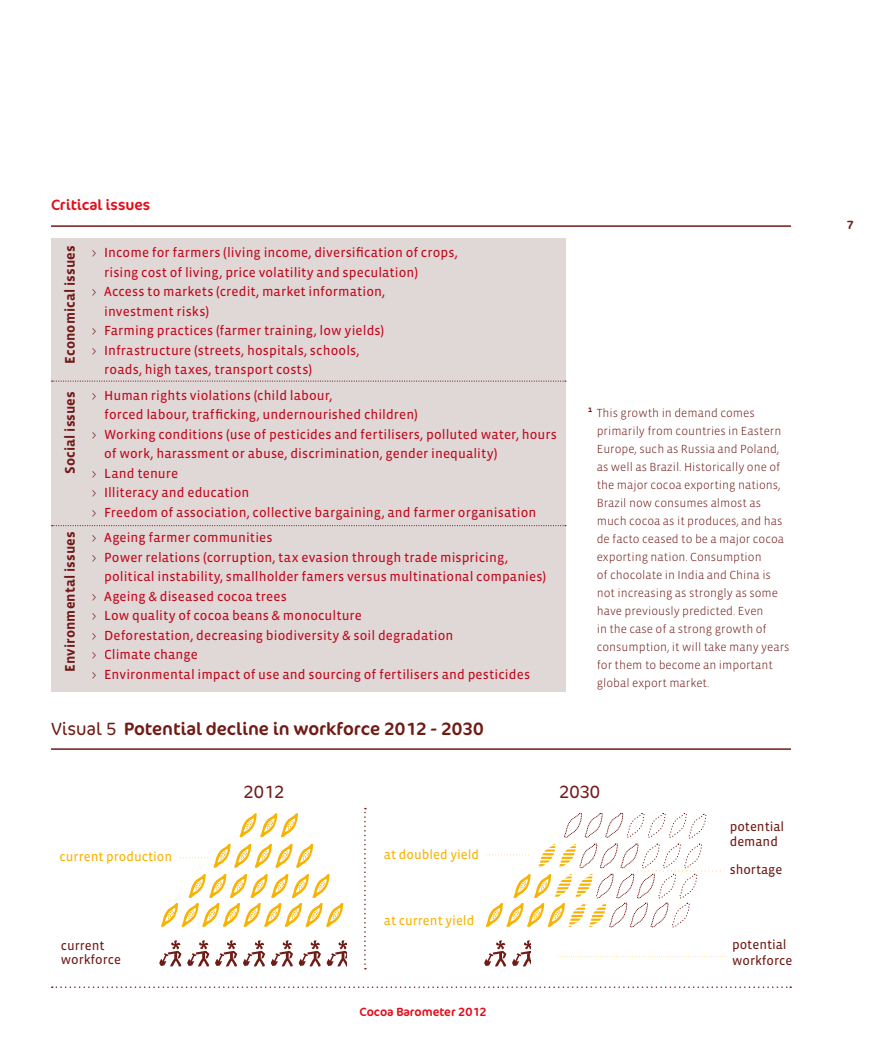
<style>
.page{position:relative;width:893px;height:1063px;background:#fff}
.page>*{position:absolute;margin:0;border:0;box-sizing:border-box;transform-origin:0 0}
.t1{font:700 19.65px "Vista Sans";color:#f8b202}
.t2{font:18px "Cocon OT";color:#701b16}
.t3{font:300 18px "Cocon OT";color:#701b16}
.t4{font:15px "Cocon OT";color:#e10d1a}
.t5{font:700 14.25px "Vista Sans";letter-spacing:.01em;color:#701b16}
.t6{font:13.5px "Vista Sans Reg";letter-spacing:.01em;color:#c10a1d}
.t7{font:13.2px/14.5px "Vista Sans Reg";color:#701b16}
.t8{font:13.2px "Vista Sans Reg";color:#f8b202}
.t9{font:300 12px/18px "Vista Sans";color:#701b16}
.t10{font:12px "Cocon OT";color:#e10d1a}
.t11{font:12px "Cocon OT";color:#701b16}
.s1{font-family:"Vista Sans";font-weight:300;color:#701b16}
.s2{font-weight:300}
</style>
<div class="page">
<svg style="left:52px;top:986px;width:739px;height:2px"></svg>
<hr style="left:51px;top:225px;width:740px;height:2px;background:#701b16">
<div style="left:51px;top:238px;width:515px;height:454px;background:#e0d7d7"></div>
<svg style="left:52px;top:381px;width:514px;height:1px"></svg>
<svg style="left:52px;top:525px;width:514px;height:1px"></svg>
<svg style="left:484px;top:940px;width:22px;height:26px"></svg>
<svg style="left:512px;top:940px;width:19px;height:26px"></svg>
<svg style="left:557px;top:956px;width:168px;height:2px"></svg>
<svg style="left:486px;top:813px;width:238px;height:114px"></svg>
<svg style="left:159px;top:940px;width:50px;height:26px"></svg>
<svg style="left:215px;top:940px;width:22px;height:26px"></svg>
<svg style="left:243px;top:940px;width:22px;height:26px"></svg>
<svg style="left:271px;top:940px;width:22px;height:26px"></svg>
<svg style="left:299px;top:940px;width:22px;height:26px"></svg>
<svg style="left:327px;top:940px;width:20px;height:26px"></svg>
<svg style="left:239px;top:813px;width:59px;height:24px"></svg>
<svg style="left:161px;top:874px;width:182px;height:53px"></svg>
<svg style="left:180px;top:844px;width:133px;height:24px"></svg>
<hr style="left:51px;top:748px;width:740px;height:2px;background:#701b16">
<svg style="left:364px;top:808px;width:2px;height:161px"></svg>
<p class="t4" style="left:51px;top:199px;width:101px">Critical issues</p>
<p class="t5" style="left:63px;top:364px;width:120px;rotate:-90deg">Economical issues</p>
<p class="t5" style="left:63px;top:474px;width:84px;rotate:-90deg">Social issues</p>
<p class="t5" style="left:63px;top:672px;width:142px;rotate:-90deg">Environmental issues</p>
<p class="t6" style="left:91px;top:246px;width:368px"><span class="s1">&gt;</span> Income for farmers (living income, diversification of crops,</p>
<p class="t6" style="left:104px;top:265px;width:315px">rising cost of living, price volatility and speculation)</p>
<p class="t6" style="left:91px;top:285px;width:295px"><span class="s1">&gt;</span> Access to markets (credit, market information,</p>
<p class="t6" style="left:104px;top:304px;width:106px">investment risks)</p>
<p class="t6" style="left:91px;top:324px;width:294px"><span class="s1">&gt;</span> Farming practices (farmer training, low yields)</p>
<p class="t6" style="left:91px;top:343px;width:270px"><span class="s1">&gt;</span> Infrastructure (streets, hospitals, schools,</p>
<p class="t6" style="left:104px;top:363px;width:209px">roads, high taxes, transport costs)</p>
<p class="t6" style="left:91px;top:388px;width:243px"><span class="s1">&gt;</span> Human rights violations (child labour,</p>
<p class="t6" style="left:104px;top:408px;width:315px">forced labour, trafficking, undernourished children)</p>
<p class="t6" style="left:91px;top:427px;width:467px"><span class="s1">&gt;</span> Working conditions (use of pesticides and fertilisers, polluted water, hours</p>
<p class="t6" style="left:104px;top:447px;width:395px">of work, harassment or abuse, discrimination, gender inequality)</p>
<p class="t6" style="left:91px;top:466px;width:88px"><span class="s1">&gt;</span> Land tenure</p>
<p class="t6" style="left:91px;top:486px;width:160px"><span class="s1">&gt;</span> Illiteracy and education</p>
<p class="t6" style="left:91px;top:505px;width:446px"><span class="s1">&gt;</span> Freedom of association, collective bargaining, and farmer organisation</p>
<p class="t6" style="left:91px;top:531px;width:183px"><span class="s1">&gt;</span> Ageing farmer communities</p>
<p class="t6" style="left:91px;top:550px;width:418px"><span class="s1">&gt;</span> Power relations (corruption, tax evasion through trade mispricing,</p>
<p class="t6" style="left:104px;top:570px;width:443px">political instability, smallholder famers versus multinational companies)</p>
<p class="t6" style="left:91px;top:589px;width:197px"><span class="s1">&gt;</span> Ageing &amp; diseased cocoa trees</p>
<p class="t6" style="left:91px;top:609px;width:272px"><span class="s1">&gt;</span> Low quality of cocoa beans &amp; monoculture</p>
<p class="t6" style="left:91px;top:628px;width:363px"><span class="s1">&gt;</span> Deforestation, decreasing biodiversity &amp; soil degradation</p>
<p class="t6" style="left:91px;top:648px;width:108px"><span class="s1">&gt;</span> Climate change</p>
<p class="t6" style="left:91px;top:667px;width:440px"><span class="s1">&gt;</span> Environmental impact of use and sourcing of fertilisers and pesticides</p>
<h2 class="t2" style="left:51px;top:722px;width:434px"><span class="s2">Visual 5</span> Potential decline in workforce 2012 - 2030</h2>
<p class="t9" style="left:597px;top:404px;width:194px;text-indent:-9px"><sup>1</sup> This growth in demand comes primarily from countries in Eastern<br>Europe, such as Russia and Poland, as well as Brazil. Historically one of the major cocoa exporting nations,<br>Brazil now consumes almost as much cocoa as it produces, and has de facto ceased to be a major cocoa exporting nation. Consumption<br>of chocolate in India and China is not increasing as strongly as some have previously predicted. Even<br>in the case of a strong growth of consumption, it will take many years for them to become an important global export market.</p>
<p class="t8" style="left:60px;top:850px;width:114px">current production</p>
<p class="t7" style="left:61px;top:939px;width:62px">current workforce</p>
<h2 class="t3" style="left:243px;top:781px;width:43px">2012</h2>
<h2 class="t3" style="left:559px;top:781px;width:43px">2030</h2>
<h1 class="t1" style="left:384px;top:843px;width:66px">451.000</h1>
<p class="t8" style="left:384px;top:848px;width:97px">at doubled yield</p>
<p class="t8" style="left:384px;top:914px;width:92px">at current yield</p>
<p class="t10" style="left:360px;top:1008px;width:129px">Cocoa Barometer 2012</p>
<p class="t7" style="left:730px;top:820px;width:56px">potential demand</p>
<p class="t7" style="left:730px;top:863px;width:54px">shortage</p>
<p class="t7" style="left:732px;top:937px;width:62px;line-height:15.9px">potential workforce</p>
<p class="t11" style="left:847px;top:220px;width:9px">7</p>
</div>
